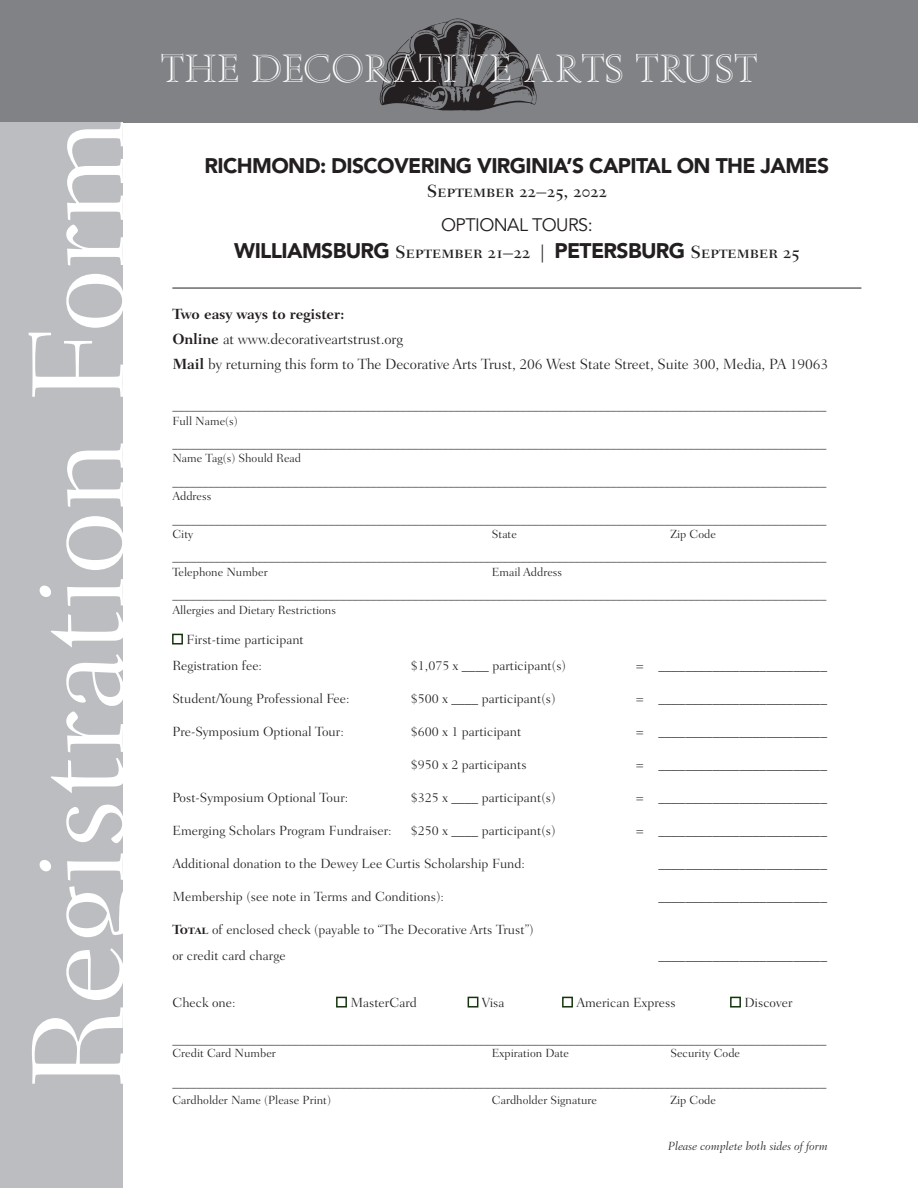
<style>
.page{position:relative;width:918px;height:1188px;background:#fff}
.page>*{position:absolute;margin:0;border:0;box-sizing:border-box;transform-origin:0 0}
.t1{font:300 133.5px "Fairfield LT Std";color:#fff}
.t2{font:36px "Aurea Inline";color:#fff}
.t3{font:900 21px "Avenir LT Std";letter-spacing:-.03em;color:#231f20}
.t4{font:500 18px "Fairfield LT Std";color:#231f20}
.t5{font:18px "Avenir LT Std";letter-spacing:-.03em;color:#231f20}
.t6{font:300 15px "Fairfield LT Std";letter-spacing:-.01em;color:#231f20}
.t7{font:700 15px "Fairfield LT Std";letter-spacing:-.01em;color:#231f20}
.t8{font:300 13.5px "Fairfield LT Std";color:#231f20}
.t9{font:300 12px "Fairfield LT Std";color:#231f20}
.t10{font:italic 300 12px "Fairfield LT Std";color:#231f20}
.s1{font-family:"Avenir LT Std";font-weight:900;font-size:21px}
.s2{font-weight:700}
.s3{color:#15340e}
</style>
<div class="page">
<div style="left:0;top:0;width:918px;height:122px;background:#808285"></div>
<div style="left:0;top:122px;width:123px;height:1066px;background:#bcbdc0"></div>
<hr style="left:172px;top:288px;width:689px;height:1px;background:#231f20">
<img style="left:379px;top:18px;width:158px;height:93px">
<p class="t2" style="left:161px;top:44px;width:599px">THE DECORATIVE ARTS TRUST</p>
<p class="t1" style="left:3px;top:1092px;width:975px;rotate:-90deg">Registration Form</p>
<p class="t3" style="left:205px;top:153px;width:626px">RICHMOND: DISCOVERING VIRGINIA’S CAPITAL ON THE JAMES</p>
<p class="t4" style="left:427px;top:181px;width:182px">September 22–25, 2022</p>
<p class="t5" style="left:441px;top:214px;width:153px">OPTIONAL TOURS:</p>
<p class="t4" style="left:234px;top:241px;width:567px"><span class="s1">WILLIAMSBURG</span> September 21–22 | <span class="s1">PETERSBURG</span> September 25</p>
<p class="t7" style="left:172px;top:306px;width:174px">Two easy ways to register:</p>
<p class="t6" style="left:172px;top:331px;width:232px"><span class="s2">Online</span> at www.decorativeartstrust.org</p>
<p class="t6" style="left:172px;top:355px;width:657px"><span class="s2">Mail</span> by returning this form to The Decorative Arts Trust, 206 West State Street, Suite 300, Media, PA 19063</p>
<p class="t9" style="left:172px;top:399px;width:655px">_____________________________________________________________________________________________________________</p>
<p class="t9" style="left:172px;top:414px;width:67px">Full Name(s)</p>
<p class="t9" style="left:172px;top:437px;width:655px">_____________________________________________________________________________________________________________</p>
<p class="t9" style="left:172px;top:452px;width:130px">Name Tag(s) Should Read</p>
<p class="t9" style="left:172px;top:475px;width:655px">_____________________________________________________________________________________________________________</p>
<p class="t9" style="left:172px;top:489px;width:41px">Address</p>
<p class="t9" style="left:172px;top:513px;width:655px">_____________________________________________________________________________________________________________</p>
<p class="t9" style="left:172px;top:527px;width:22px">City</p>
<p class="t9" style="left:492px;top:527px;width:27px">State</p>
<p class="t9" style="left:670px;top:527px;width:47px">Zip Code</p>
<p class="t9" style="left:172px;top:551px;width:655px">_____________________________________________________________________________________________________________</p>
<p class="t9" style="left:172px;top:565px;width:97px">Telephone Number</p>
<p class="t9" style="left:492px;top:565px;width:72px">Email Address</p>
<p class="t9" style="left:172px;top:589px;width:655px">_____________________________________________________________________________________________________________</p>
<p class="t9" style="left:172px;top:603px;width:165px">Allergies and Dietary Restrictions</p>
<p class="t8" style="left:172px;top:632px;width:133px"><span class="s3">■</span> First-time participant</p>
<p class="t8" style="left:172px;top:658px;width:91px">Registration fee:</p>
<p class="t8" style="left:411px;top:658px;width:157px">$1,075 x ____ participant(s)</p>
<p class="t8" style="left:636px;top:658px;width:193px">= _________________________</p>
<p class="t8" style="left:172px;top:691px;width:179px">Student/Young Professional Fee:</p>
<p class="t8" style="left:411px;top:691px;width:146px">$500 x ____ participant(s)</p>
<p class="t8" style="left:636px;top:691px;width:193px">= _________________________</p>
<p class="t8" style="left:172px;top:724px;width:173px">Pre-Symposium Optional Tour:</p>
<p class="t8" style="left:411px;top:724px;width:112px">$600 x 1 participant</p>
<p class="t8" style="left:636px;top:724px;width:193px">= _________________________</p>
<p class="t8" style="left:411px;top:757px;width:117px">$950 x 2 participants</p>
<p class="t8" style="left:636px;top:757px;width:193px">= _________________________</p>
<p class="t8" style="left:172px;top:790px;width:177px">Post-Symposium Optional Tour:</p>
<p class="t8" style="left:411px;top:790px;width:146px">$325 x ____ participant(s)</p>
<p class="t8" style="left:636px;top:790px;width:193px">= _________________________</p>
<p class="t8" style="left:172px;top:823px;width:221px">Emerging Scholars Program Fundraiser:</p>
<p class="t8" style="left:411px;top:823px;width:146px">$250 x ____ participant(s)</p>
<p class="t8" style="left:636px;top:823px;width:193px">= _________________________</p>
<p class="t8" style="left:172px;top:856px;width:354px">Additional donation to the Dewey Lee Curtis Scholarship Fund:</p>
<p class="t8" style="left:658px;top:856px;width:170px">_________________________</p>
<p class="t8" style="left:172px;top:889px;width:273px">Membership (see note in Terms and Conditions):</p>
<p class="t8" style="left:658px;top:889px;width:170px">_________________________</p>
<p class="t8" style="left:172px;top:922px;width:363px"><span class="s2">Total</span> of enclosed check (payable to “The Decorative Arts Trust”)</p>
<p class="t8" style="left:172px;top:948px;width:115px">or credit card charge</p>
<p class="t8" style="left:658px;top:948px;width:170px">_________________________</p>
<p class="t8" style="left:172px;top:995px;width:65px">Check one:</p>
<p class="t8" style="left:336px;top:995px;width:82px"><span class="s3">■</span> MasterCard</p>
<p class="t8" style="left:468px;top:995px;width:38px"><span class="s3">■</span> Visa</p>
<p class="t8" style="left:562px;top:995px;width:115px"><span class="s3">■</span> American Express</p>
<p class="t8" style="left:730px;top:995px;width:64px"><span class="s3">■</span> Discover</p>
<p class="t9" style="left:172px;top:1033px;width:655px">_____________________________________________________________________________________________________________</p>
<p class="t9" style="left:172px;top:1046px;width:105px">Credit Card Number</p>
<p class="t9" style="left:492px;top:1046px;width:79px">Expiration Date</p>
<p class="t9" style="left:670px;top:1046px;width:71px">Security Code</p>
<p class="t9" style="left:172px;top:1076px;width:655px">_____________________________________________________________________________________________________________</p>
<p class="t9" style="left:172px;top:1093px;width:160px">Cardholder Name (Please Print)</p>
<p class="t9" style="left:492px;top:1093px;width:107px">Cardholder Signature</p>
<p class="t9" style="left:670px;top:1093px;width:47px">Zip Code</p>
<p class="t10" style="left:668px;top:1139px;width:161px">Please complete both sides of form</p>
</div>
